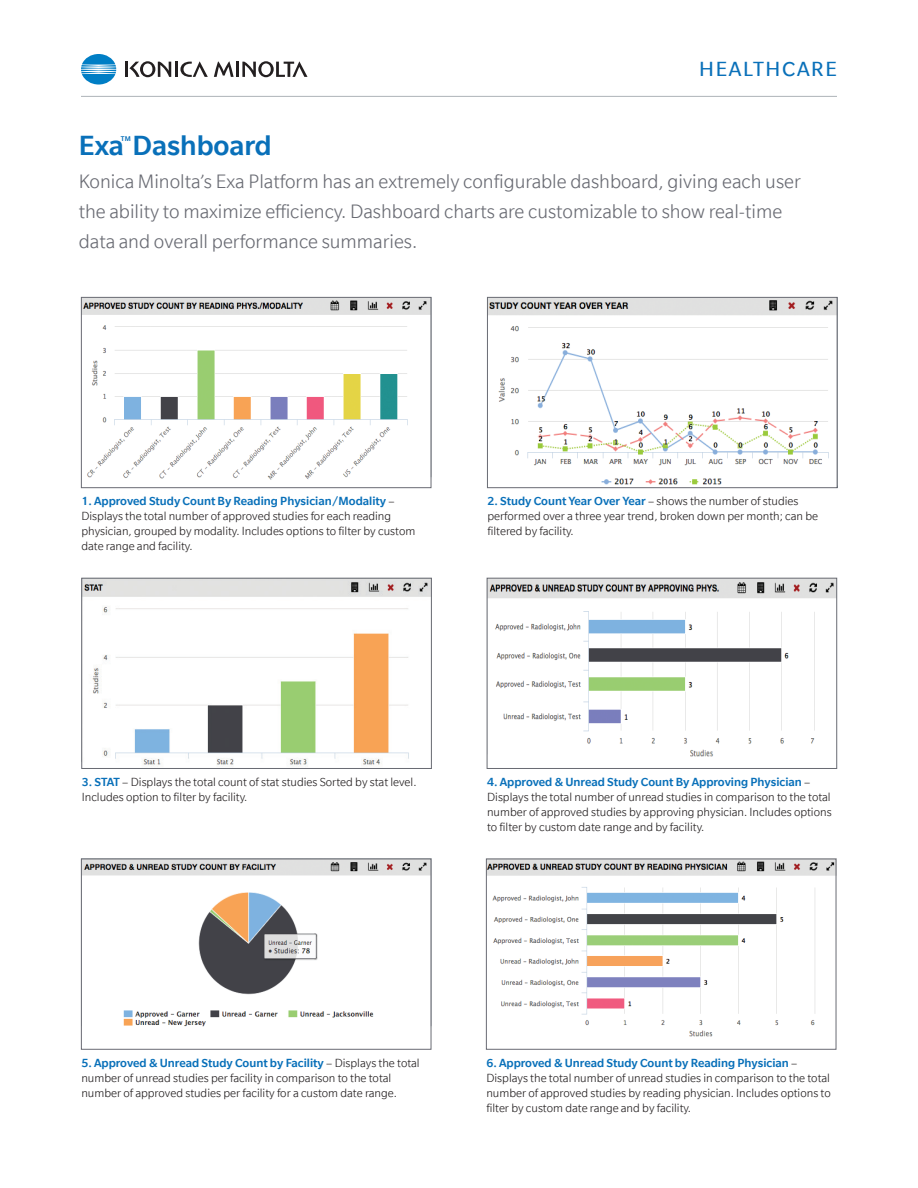
<style>
.page{position:relative;width:918px;height:1188px;background:#fff}
.page>*{position:absolute;margin:0;border:0;box-sizing:border-box;transform-origin:0 0}
.t1{font:500 30px "Slate";color:#0970b9}
.t2{font:22.2px "Slate";letter-spacing:.075em;color:#0970b9}
.t3{font:300 21px/30px "Slate";color:#696b73}
.t4{font:300 12.75px/15px "Slate";color:#231f20}
.t5{font:500 7.5px "Slate";color:#0970b9}
.s1{font-weight:500;color:#0970b9}
</style>
<div class="page">
<hr style="left:125px;top:62px;width:3px;height:15px;background:#231f20">
<hr style="left:175px;top:62px;width:3px;height:15px;background:#231f20">
<hr style="left:236px;top:62px;width:3px;height:15px;background:#231f20">
<svg style="left:180px;top:61px;width:28px;height:16px"></svg>
<svg style="left:129px;top:61px;width:42px;height:16px"></svg>
<svg style="left:242px;top:61px;width:66px;height:16px"></svg>
<svg style="left:214px;top:61px;width:20px;height:16px"></svg>
<svg style="left:81px;top:54px;width:35px;height:31px"></svg>
<hr style="left:81px;top:96px;width:756px;height:1px;background:#aeb3b8">
<img style="left:83px;top:299px;width:346px;height:181px">
<div style="left:81px;top:297px;width:350px;height:191px;border:1px solid #696b73"></div>
<img style="left:489px;top:580px;width:346px;height:177px">
<div style="left:487px;top:578px;width:350px;height:191px;border:1px solid #696b73"></div>
<img style="left:83px;top:861px;width:346px;height:166px">
<div style="left:81px;top:859px;width:350px;height:191px;border:1px solid #696b73"></div>
<img style="left:489px;top:299px;width:346px;height:186px">
<div style="left:487px;top:297px;width:350px;height:191px;border:1px solid #696b73"></div>
<img style="left:83px;top:580px;width:347px;height:187px">
<div style="left:81px;top:578px;width:351px;height:191px;border:1px solid #696b73"></div>
<img style="left:488px;top:861px;width:346px;height:176px">
<div style="left:486px;top:859px;width:350px;height:191px;border:1px solid #696b73"></div>
<h2 class="t2" style="left:699px;top:58px;width:139px">HEALTHCARE</h2>
<h1 class="t1" style="left:79px;top:130px;width:195px">Exa Dashboard</h1>
<h3 class="t3" style="left:79px;top:167px;width:724px">Konica Minolta’s Exa Platform has an extremely configurable dashboard, giving each user the ability to maximize efficiency. Dashboard charts are customizable to show real-time data and overall performance summaries.</h3>
<p class="t5" style="left:121px;top:135px;width:11px">TM</p>
<p class="t4" style="left:81px;top:494px;width:335px"><span class="s1">1. Approved Study Count By Reading Physician/Modality</span> – Displays the total number of approved studies for each reading physician, grouped by modality. Includes options to filter by custom date range and facility.</p>
<p class="t4" style="left:487px;top:494px;width:332px"><span class="s1">2. Study Count Year Over Year</span> – shows the number of studies performed over a three year trend, broken down per month; can be filtered by facility.</p>
<p class="t4" style="left:82px;top:774px;width:336px"><span class="s1">3. STAT</span> – Displays the total count of stat studies Sorted by stat level.<br>Includes option to filter by facility.</p>
<p class="t4" style="left:487px;top:774px;width:346px"><span class="s1">4. Approved &amp; Unread Study Count By Approving Physician</span> – Displays the total number of unread studies in comparison to the total number of approved studies by approving physician. Includes options to filter by custom date range and by facility.</p>
<p class="t4" style="left:81px;top:1055px;width:340px"><span class="s1">5. Approved &amp; Unread Study Count by Facility</span> – Displays the total number of unread studies per facility in comparison to the total number of approved studies per facility for a custom date range.</p>
<p class="t4" style="left:486px;top:1055px;width:346px"><span class="s1">6. Approved &amp; Unread Study Count by Reading Physician</span> – Displays the total number of unread studies in comparison to the total number of approved studies by reading physician. Includes options to filter by custom date range and by facility.</p>
</div>
